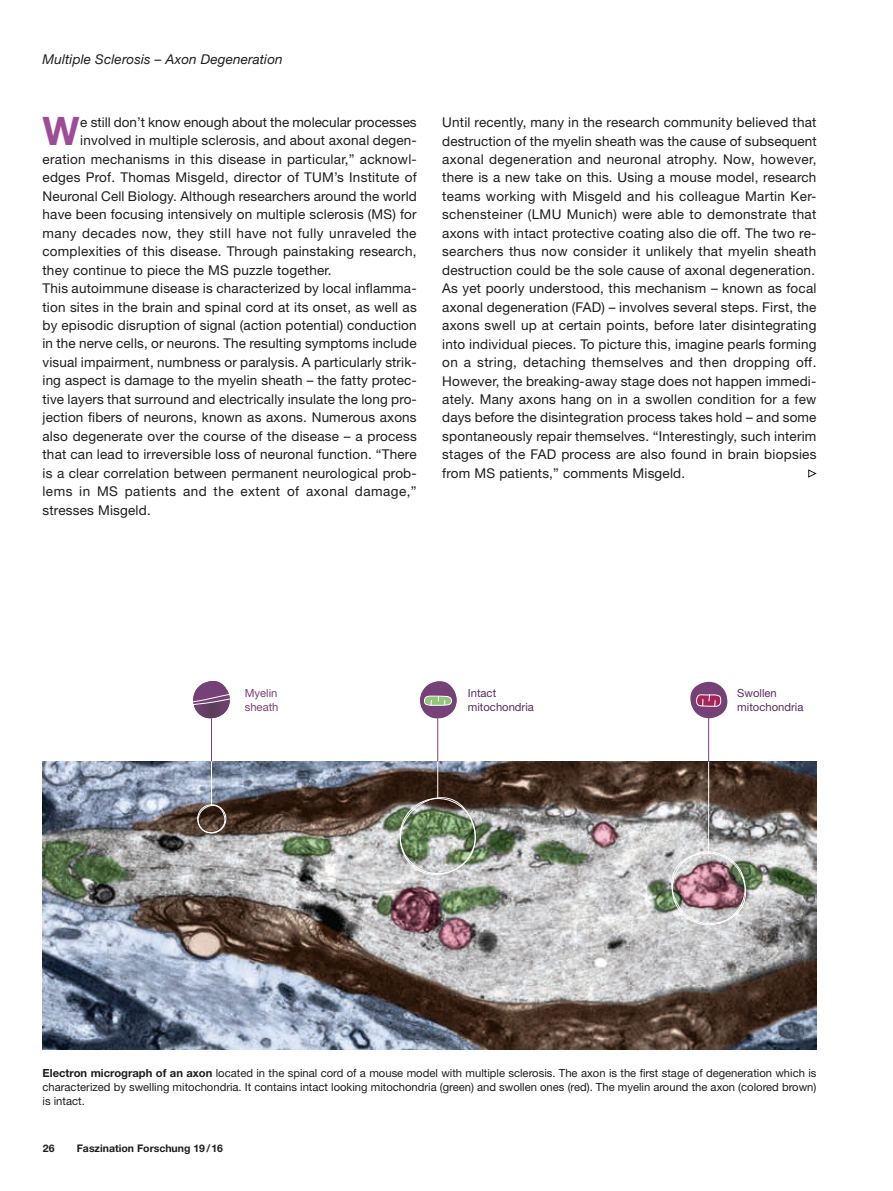
<style>
.page{position:relative;width:893px;height:1191px;background:#fff}
.page>*{position:absolute;margin:0;border:0;box-sizing:border-box;transform-origin:0 0}
.t1{font:700 39.3px "Helvetica Neue LT Std";color:#9f4c97}
.t2{font:13.5px/18.5px "Helvetica Neue LT Std";letter-spacing:.015em;color:#1d1d1b;text-align:justify}
.t3{font:13.5px "Helvetica Neue LT Std";letter-spacing:.035em;color:#1d1d1b}
.t4{font:italic 13.5px "Helvetica Neue LT Std";letter-spacing:.01em;color:#1d1d1b}
.t5{font:11.25px/14.2px "Helvetica Neue LT Std";color:#1d1d1b;text-align:justify}
.t6{font:11.25px/14.2px "Helvetica Neue LT Std";color:#5a2c5e}
.t7{font:11.25px/14.2px "Helvetica Neue LT Std";color:#764176}
.t8{font:700 10.5px "Helvetica Neue LT Std";color:#1d1d1b}
.s1{font-weight:700}
</style>
<div class="page">
<img style="left:43px;top:761px;width:773px;height:288px">
<img style="left:395px;top:793px;width:85px;height:85px">
<div style="left:400px;top:798px;width:76px;height:76px;border:1px solid #fff;border-radius:50%"></div>
<svg style="left:196px;top:803px;width:31px;height:31px"></svg>
<div style="left:197px;top:804px;width:29px;height:29px;border:1px solid #fff;border-radius:50%"></div>
<hr style="left:437px;top:718px;width:1px;height:43px;background:#764176">
<hr style="left:437px;top:761px;width:1px;height:36px;background:#fff">
<hr style="left:708px;top:761px;width:1px;height:91px;background:#fff">
<hr style="left:708px;top:718px;width:1px;height:43px;background:#764176">
<hr style="left:211px;top:718px;width:1px;height:43px;background:#764176">
<hr style="left:211px;top:761px;width:1px;height:44px;background:#fff">
<img style="left:671px;top:852px;width:75px;height:72px">
<div style="left:672px;top:851px;width:73px;height:74px;border:1px solid #fff;border-radius:50%"></div>
<svg style="left:690px;top:682px;width:37px;height:35px"></svg>
<svg style="left:420px;top:681px;width:37px;height:39px"></svg>
<svg style="left:193px;top:681px;width:37px;height:38px"></svg>
<svg style="left:808px;top:469px;width:9px;height:9px"></svg>
<p class="t4" style="left:43px;top:51px;width:242px">Multiple Sclerosis – Axon Degeneration</p>
<h1 class="t1" style="left:43px;top:107px;width:39px">W</h1>
<p class="t2" style="left:80px;top:113px;width:338px">e still don’t know enough about the molecular processes</p>
<p class="t2" style="left:80px;top:131px;width:338px">involved in multiple sclerosis, and about axonal degen-</p>
<p class="t2" style="left:43px;top:150px;width:376px">eration mechanisms in this disease in particular,” acknowl-</p>
<p class="t2" style="left:43px;top:168px;width:376px">edges Prof. Thomas Misgeld, director of TUM’s Institute of</p>
<p class="t2" style="left:43px;top:186px;width:376px">Neuronal Cell Biology. Although researchers around the world</p>
<p class="t2" style="left:43px;top:205px;width:376px">have been focusing intensively on multiple sclerosis (MS) for</p>
<p class="t2" style="left:43px;top:223px;width:375px">many decades now, they still have not fully unraveled the</p>
<p class="t2" style="left:43px;top:242px;width:376px">complexities of this disease. Through painstaking research,</p>
<p class="t2" style="left:43px;top:260px;width:291px">they continue to piece the MS puzzle together.</p>
<p class="t2" style="left:43px;top:279px;width:376px">This autoimmune disease is characterized by local inflamma-</p>
<p class="t2" style="left:43px;top:297px;width:376px">tion sites in the brain and spinal cord at its onset, as well as</p>
<p class="t2" style="left:43px;top:316px;width:376px">by episodic disruption of signal (action potential) conduction</p>
<p class="t2" style="left:43px;top:334px;width:376px">in the nerve cells, or neurons. The resulting symptoms include</p>
<p class="t2" style="left:43px;top:353px;width:376px">visual impairment, numbness or paralysis. A particularly strik-</p>
<p class="t2" style="left:43px;top:371px;width:376px">ing aspect is damage to the myelin sheath – the fatty protec-</p>
<p class="t2" style="left:43px;top:389px;width:376px">tive layers that surround and electrically insulate the long pro-</p>
<p class="t2" style="left:43px;top:408px;width:376px">jection fibers of neurons, known as axons. Numerous axons</p>
<p class="t2" style="left:43px;top:426px;width:376px">also degenerate over the course of the disease – a process</p>
<p class="t2" style="left:43px;top:445px;width:376px">that can lead to irreversible loss of neuronal function. “There</p>
<p class="t2" style="left:43px;top:463px;width:376px">is a clear correlation between permanent neurological prob-</p>
<p class="t3" style="left:43px;top:483px;width:376px">lems in MS patients and the extent of axonal damage,”</p>
<p class="t2" style="left:43px;top:500px;width:110px">stresses Misgeld.</p>
<p class="t2" style="left:442px;top:113px;width:376px">Until recently, many in the research community believed that destruction of the myelin sheath was the cause of subsequent axonal degeneration and neuronal atrophy. Now, however, there is a new take on this. Using a mouse model, research teams working with Misgeld and his colleague Martin Ker&shy;schensteiner (LMU Munich) were able to demonstrate that axons with intact protective coating also die off. The two re&shy;searchers thus now consider it unlikely that myelin sheath destruction could be the sole cause of axonal degeneration.<br>As yet poorly understood, this mechanism – known as focal axonal degeneration (FAD) – involves several steps. First, the axons swell up at certain points, before later disintegrating into individual pieces. To picture this, imagine pearls forming on a string, detaching themselves and then dropping off.<br>However, the breaking-away stage does not happen immedi&shy;ately. Many axons hang on in a swollen condition for a few days before the disintegration process takes hold – and some spontaneously repair themselves. “Interestingly, such interim stages of the FAD process are also found in brain biopsies from MS patients,” comments Misgeld.</p>
<p class="t7" style="left:245px;top:685px;width:35px">Myelin sheath</p>
<p class="t6" style="left:468px;top:685px;width:68px">Intact mitochondria</p>
<p class="t6" style="left:737px;top:685px;width:68px">Swollen mitochondria</p>
<p class="t5" style="left:43px;top:1065px;width:775px"><span class="s1">Electron micrograph of an axon</span> located in the spinal cord of a mouse model with multiple sclerosis. The axon is the first stage of degeneration which is characterized by swelling mitochondria. It contains intact looking mitochondria (green) and swollen ones (red). The myelin around the axon (colored brown) is intact.</p>
<p class="t8" style="left:43px;top:1141px;width:14px">26</p>
<p class="t8" style="left:77px;top:1141px;width:148px">Faszination Forschung 19/16</p>
</div>
